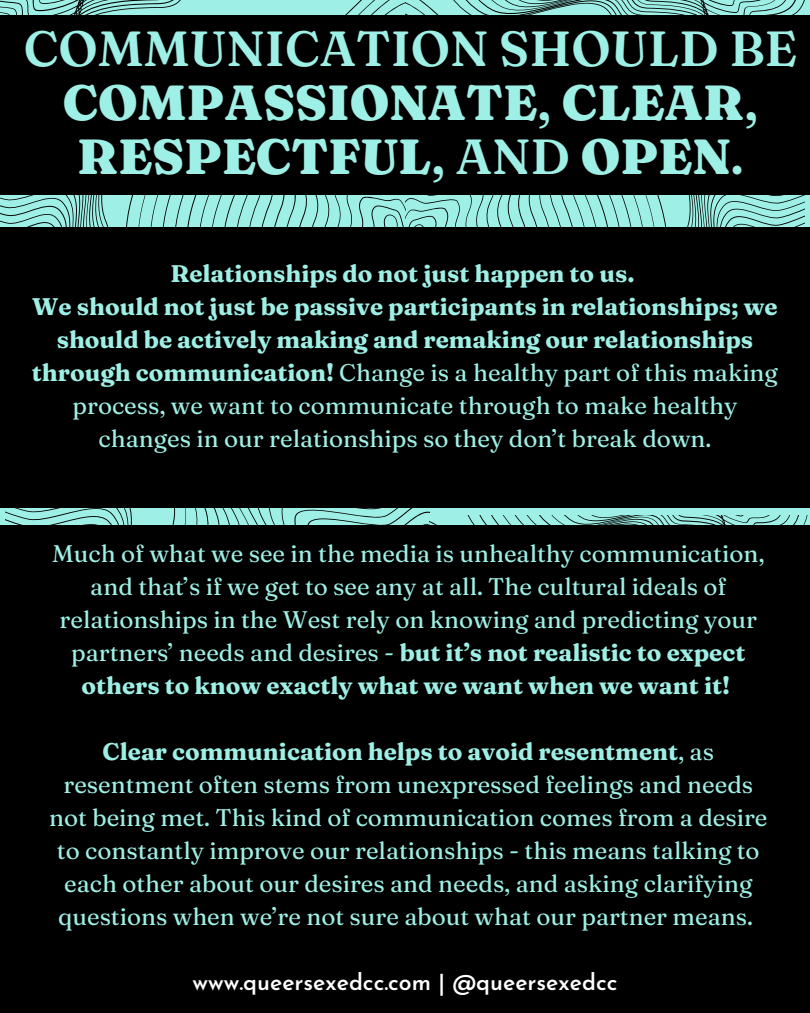
<style>
.page{position:relative;width:810px;height:1013px;background:#fff}
.page>*{position:absolute;margin:0;border:0;box-sizing:border-box;transform-origin:0 0}
.t1{font:900 49.3px/54px "Fraunces 9 pt";color:#9eefe5;text-align:center}
.t2{font:24px/33px "Fraunces 9 pt";color:#9eefe5;text-align:center}
.t3{font:700 24px "Fraunces 9 pt";color:#9eefe5}
.t4{font:600 23px "Josefin Sans";color:#fff}
.s1{font-weight:600}
.s2{font-weight:700}
</style>
<div class="page">
<svg style="left:5px;top:508px;width:424px;height:17px;background:#8ed8cf"></svg>
<svg style="left:0;top:0;width:405px;height:227px;background:#8bd3ca"></svg>
<svg style="left:405px;top:0;width:400px;height:227px;background:#80c2ba"></svg>
<svg style="left:430px;top:516px;width:380px;height:9px;background:#83c7bf"></svg>
<div style="left:0;top:227px;width:810px;height:281px;background:#000"></div>
<div style="left:0;top:525px;width:810px;height:446px;background:#000"></div>
<div style="left:0;top:15px;width:520px;height:179px;background:#000"></div>
<div style="left:0;top:17px;width:810px;height:175px;background:#000"></div>
<div style="left:0;top:964px;width:810px;height:48px;background:#000"></div>
<p class="t1" style="left:24px;top:21px;width:775px"><span class="s1">COMMUNICATION SHOULD BE<br></span>COMPASSIONATE<span class="s1">,</span> CLEAR<span class="s1">,<br></span>RESPECTFUL<span class="s1">, AND</span> OPEN<span class="s1">.</span></p>
<p class="t3" style="left:170px;top:258px;width:466px">Relationships do not just happen to us.</p>
<p class="t2" style="left:32px;top:290px;width:748px"><span class="s2">We should not just be passive participants in relationships; we should be actively making and remaking our relationships through communication!</span> Change is a healthy part of this making process, we want to communicate through to make healthy changes in our relationships so they don’t break down.</p>
<p class="t2" style="left:52px;top:536px;width:714px">Much of what we see in the media is unhealthy communication, and that’s if we get to see any at all. The cultural ideals of relationships in the West rely on knowing and predicting your partners’ needs and desires - <span class="s2">but it’s not realistic to expect others to know exactly what we want when we want it!</span></p>
<p class="t2" style="left:49px;top:734px;width:720px"><span class="s2">Clear communication helps to avoid resentment</span>, as resentment often stems from unexpressed feelings and needs not being met. This kind of communication comes from a desire to constantly improve our relationships - this means talking to each other about our desires and needs, and asking clarifying questions when we’re not sure about what our partner means.</p>
<p class="t4" style="left:193px;top:973px;width:426px">www.queersexedcc.com | @queersexedcc</p>
</div>
